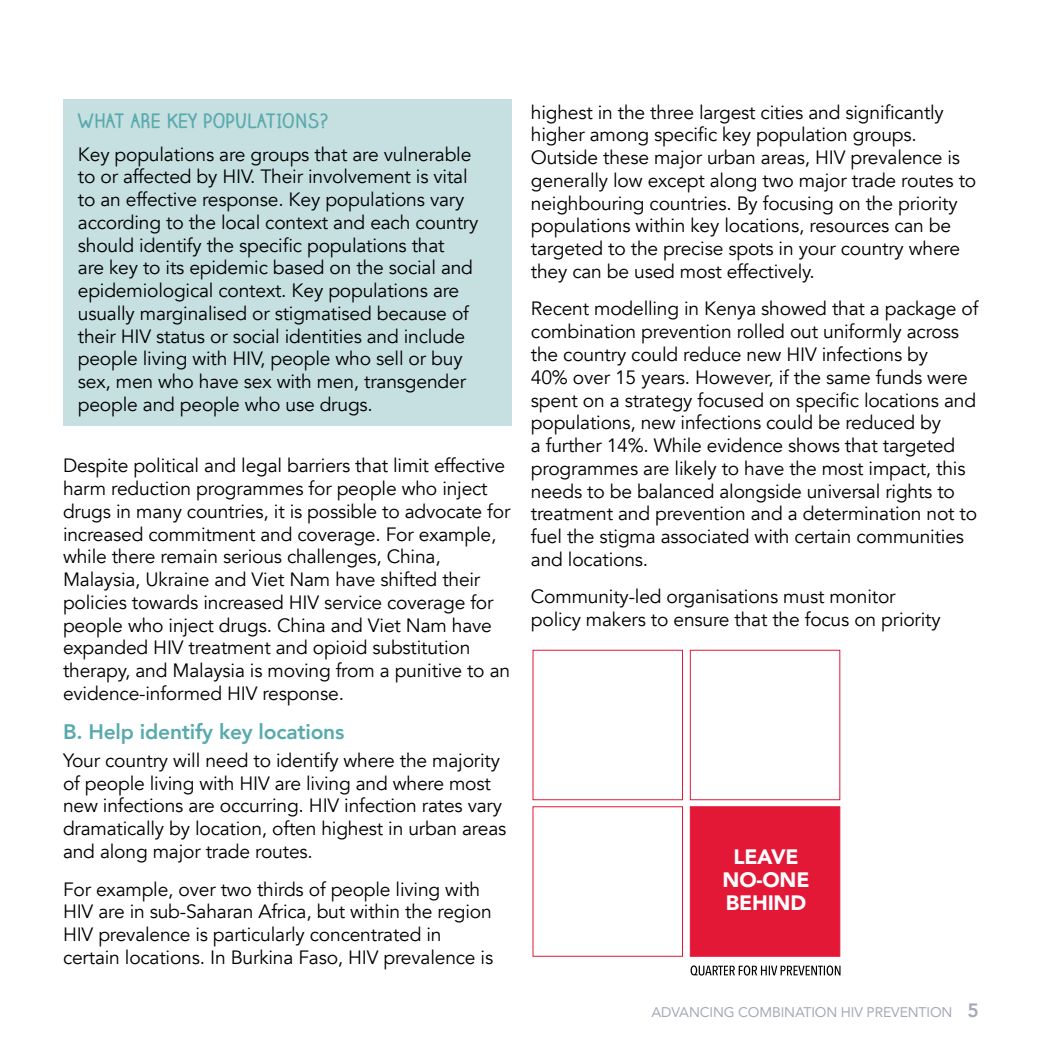
<style>
.page{position:relative;width:1042px;height:1042px;background:#fff}
.page>*{position:absolute;margin:0;border:0;box-sizing:border-box;transform-origin:0 0}
.t1{font:800 21px "Avenir";letter-spacing:-.01em;color:#58aaad}
.t2{font:900 20.82px/23.1px "Avenir";letter-spacing:-.01em;color:#fff;text-align:center}
.t3{font:19.25px/22.8px "Avenir";letter-spacing:-.01em;color:#000}
.t4{font:700 19.25px "Claire Hand";letter-spacing:.02em;color:#58aaad}
.t5{font:14px "Avenir";letter-spacing:-.01em;color:#a4abb6}
.s1{font-weight:800;font-size:19.25px}
</style>
<div class="page">
<div style="left:63px;top:99px;width:448px;height:327px;background:#c6dfe0"></div>
<div style="left:532px;top:650px;width:151px;height:150px;background:#fff;border:1px solid #e31837"></div>
<div style="left:690px;top:650px;width:150px;height:150px;background:#fff;border:1px solid #e31837"></div>
<div style="left:690px;top:806px;width:150px;height:150px;background:#e31837;border:1px solid #e31837"></div>
<svg style="left:690px;top:965px;width:150px;height:10px"></svg>
<p class="t4" style="left:78px;top:107px;width:218px">WHAT ARE KEY POPULATIONS</p>
<p class="t4" style="left:319px;top:107px;width:10px">?</p>
<p class="t3" style="left:78px;top:143px;width:402px">Key populations are groups that are vulnerable to or affected by HIV. Their involvement is vital to an effective response. Key populations vary according to the local context and each country should identify the specific populations that<br>are key to its epidemic based on the social and epidemiological context. Key populations are usually marginalised or stigmatised because of their HIV status or social identities and include people living with HIV, people who sell or buy sex, men who have sex with men, transgender people and people who use drugs.</p>
<p class="t3" style="left:63px;top:455px;width:449px">Despite political and legal barriers that limit effective harm reduction programmes for people who inject drugs in many countries, it is possible to advocate for increased commitment and coverage. For example, while there remain serious challenges, China, Malaysia, Ukraine and Viet Nam have shifted their policies towards increased HIV service coverage for people who inject drugs. China and Viet Nam have expanded HIV treatment and opioid substitution therapy, and Malaysia is moving from a punitive to an evidence-informed HIV response.</p>
<p class="t1" style="left:63px;top:713px;width:283px">B. Help identify key locations</p>
<p class="t3" style="left:63px;top:749px;width:445px">Your country will need to identify where the majority of people living with HIV are living and where most new infections are occurring. HIV infection rates vary dramatically by location, often highest in urban areas and along major trade routes.</p>
<p class="t3" style="left:63px;top:878px;width:432px">For example, over two thirds of people living with HIV are in sub-Saharan Africa, but within the region HIV prevalence is particularly concentrated in certain locations. In Burkina Faso, HIV prevalence is</p>
<p class="t3" style="left:531px;top:101px;width:447px">highest in the three largest cities and significantly higher among specific key population groups.<br>Outside these major urban areas, HIV prevalence is generally low except along two major trade routes to neighbouring countries. By focusing on the priority populations within key locations, resources can be targeted to the precise spots in your country where they can be used most effectively.</p>
<p class="t3" style="left:531px;top:298px;width:449px">Recent modelling in Kenya showed that a package of combination prevention rolled out uniformly across the country could reduce new HIV infections by<br>40% over 15 years. However, if the same funds were spent on a strategy focused on specific locations and populations, new infections could be reduced by<br>a further 14%. While evidence shows that targeted programmes are likely to have the most impact, this needs to be balanced alongside universal rights to treatment and prevention and a determination not to fuel the stigma associated with certain communities and locations.</p>
<p class="t3" style="left:531px;top:586px;width:411px">Community-led organisations must monitor policy makers to ensure that the focus on priority</p>
<p class="t2" style="left:722px;top:845px;width:88px">LEAVE<br>NO-ONE<br>BEHIND</p>
<p class="t5" style="left:651px;top:1001px;width:329px">ADVANCING COMBINATION HIV PREVENTION <span class="s1">5</span></p>
</div>
